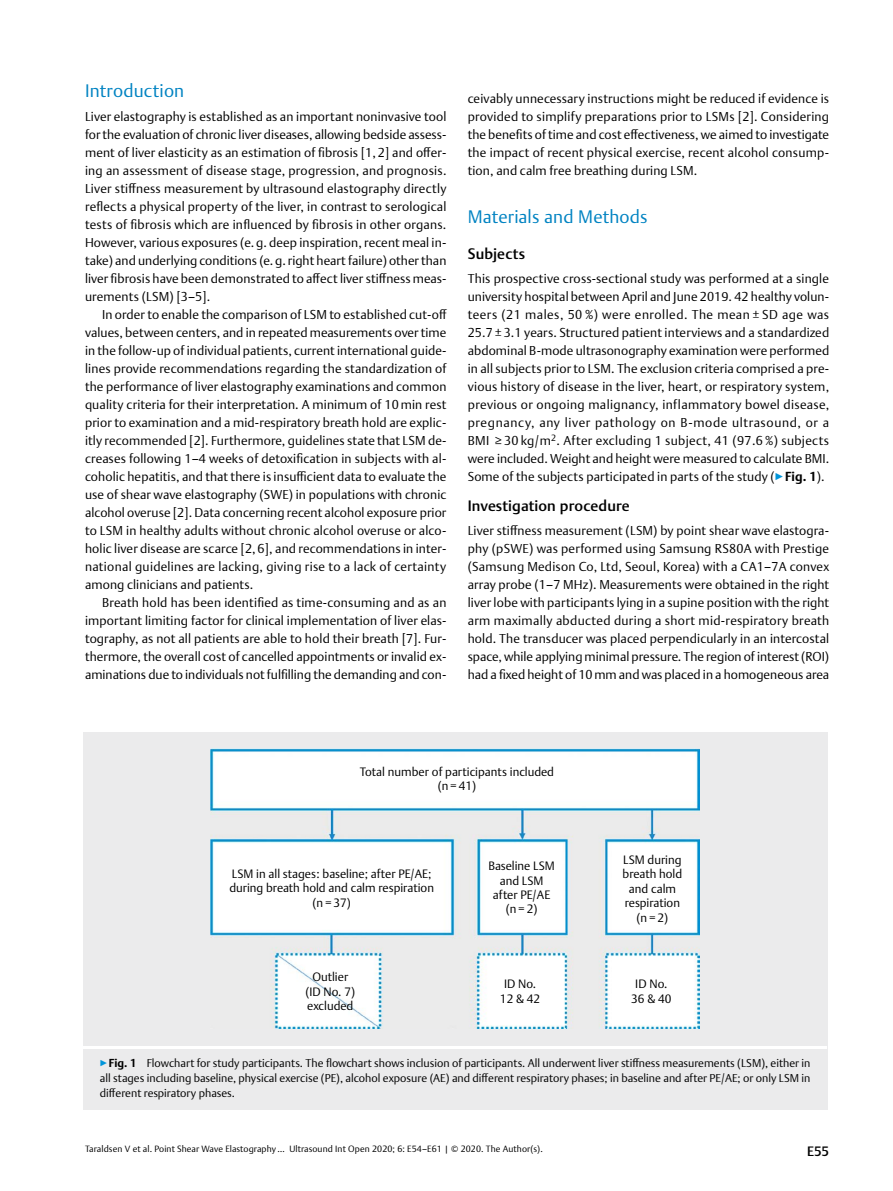
<style>
.page{position:relative;width:893px;height:1191px;background:#fff}
.page>*{position:absolute;margin:0;border:0;box-sizing:border-box;transform-origin:0 0}
.t1{font:300 18px "Thieme Argo 2011";letter-spacing:.01em;color:#0083c2}
.t2{font:500 15px "Thieme Argo 2011";letter-spacing:.01em;color:#000}
.t3{font:500 13.5px "Thieme Argo 2011";color:#000}
.t4{font:300 12.75px/18px "Thieme Argo 2011";letter-spacing:.005em;color:#000;text-align:justify}
.t5{font:300 12px/14.4px "Thieme Argo 2011";color:#000;text-align:center}
.t6{font:300 11.25px/15px "Thieme Argo 2011";color:#000;text-align:justify}
.t7{font:300 9px "Thieme Argo 2011";letter-spacing:.01em;color:#000}
.s1{color:#0095da}
.s2{font-weight:700}
</style>
<div class="page">
<div style="left:83px;top:1045px;width:744px;height:64px;background:#ebebec"></div>
<hr style="left:83px;top:1046px;width:744px;height:3px;background:#fff">
<div style="left:83px;top:731px;width:744px;height:314px;background:#ebebec"></div>
<img style="left:210px;top:748px;width:489px;height:280px">
<h1 class="t1" style="left:85px;top:79px;width:101px">Introduction</h1>
<p class="t4" style="left:85px;top:107px;width:363px">Liver elastography is established as an important noninvasive tool for the evaluation of chronic liver diseases, allowing bedside assess&shy;ment of liver elasticity as an estimation of fibrosis [1, 2] and offer&shy;ing an assessment of disease stage, progression, and prognosis.<br>Liver stiffness measurement by ultrasound elastography directly reflects a physical property of the liver, in contrast to serological tests of fibrosis which are influenced by fibrosis in other organs.<br>However, various exposures (e. g. deep inspiration, recent meal in&shy;take) and underlying conditions (e.g. right heart failure) other than liver fibrosis have been demonstrated to affect liver stiffness meas&shy;urements (LSM) [3–5].</p>
<p class="t4" style="left:85px;top:305px;width:363px;text-indent:17px">In order to enable the comparison of LSM to established cut-off values, between centers, and in repeated measurements over time in the follow-up of individual patients, current international guide&shy;lines provide recommendations regarding the standardization of the performance of liver elastography examinations and common quality criteria for their interpretation. A minimum of 10min rest prior to examination and a mid-respiratory breath hold are explic&shy;itly recommended [2]. Furthermore, guidelines state that LSM de&shy;creases following 1–4 weeks of detoxification in subjects with al&shy;coholic hepatitis, and that there is insufficient data to evaluate the use of shear wave elastography (SWE) in populations with chronic alcohol overuse [2]. Data concerning recent alcohol exposure prior to LSM in healthy adults without chronic alcohol overuse or alco&shy;holic liver disease are scarce [2, 6], and recommendations in inter&shy;national guidelines are lacking, giving rise to a lack of certainty among clinicians and patients.</p>
<p class="t4" style="left:85px;top:593px;width:363px;text-indent:17px">Breath hold has been identified as time-consuming and as an important limiting factor for clinical implementation of liver elas&shy;tography, as not all patients are able to hold their breath [7]. Fur&shy;thermore, the overall cost of cancelled appointments or invalid ex&shy;aminations due to individuals not fulfilling the demanding and con-</p>
<p class="t4" style="left:468px;top:89px;width:363px">ceivably unnecessary instructions might be reduced if evidence is provided to simplify preparations prior to LSMs [2]. Considering the benefits of time and cost effectiveness, we aimed to investigate the impact of recent physical exercise, recent alcohol consump&shy;tion, and calm free breathing during LSM.</p>
<h1 class="t1" style="left:468px;top:205px;width:181px">Materials and Methods</h1>
<p class="t2" style="left:468px;top:244px;width:59px">Subjects</p>
<p class="t4" style="left:468px;top:269px;width:363px">This prospective cross-sectional study was performed at a single university hospital between April and June 2019. 42 healthy volun&shy;teers (21 males, 50 %) were enrolled. The mean ± SD age was 25.7 ± 3.1 years. Structured patient interviews and a standardized abdominal B-mode ultrasonography examination were performed in all subjects prior to LSM. The exclusion criteria comprised a pre&shy;vious history of disease in the liver, heart, or respiratory system, previous or ongoing malignancy, inflammatory bowel disease, pregnancy, any liver pathology on B-mode ultrasound, or a BMI ≥ 30 kg/m<sup>2</sup>. After excluding 1 subject, 41 (97.6 %) subjects were included. Weight and height were measured to calculate BMI.<br>Some of the subjects participated in parts of the study (<span class="s1">▶</span><span class="s2">Fig. 1</span>).</p>
<p class="t2" style="left:468px;top:496px;width:164px">Investigation procedure</p>
<p class="t4" style="left:468px;top:521px;width:363px">Liver stiffness measurement (LSM) by point shear wave elastogra&shy;phy (pSWE) was performed using Samsung RS80A with Prestige (Samsung Medison Co, Ltd, Seoul, Korea) with a CA1–7A convex array probe (1–7 MHz). Measurements were obtained in the right liver lobe with participants lying in a supine position with the right arm maximally abducted during a short mid-respiratory breath hold. The transducer was placed perpendicularly in an intercostal space, while applying minimal pressure. The region of interest (ROI) had a fixed height of 10mm and was placed in a homogeneous area</p>
<p class="t5" style="left:360px;top:764px;width:196px">Total number of participants included (n = 41)</p>
<p class="t5" style="left:229px;top:866px;width:206px">LSM in all stages: baseline; after PE/AE; during breath hold and calm respiration (n = 37)</p>
<p class="t5" style="left:488px;top:858px;width:68px">Baseline LSM and LSM after PE/AE (n=2)</p>
<p class="t5" style="left:623px;top:852px;width:61px">LSM during breath hold and calm respiration (n=2)</p>
<p class="t5" style="left:305px;top:969px;width:51px">Outlier (ID No. 7) excluded</p>
<p class="t5" style="left:500px;top:976px;width:42px">ID No.<br>12 &amp; 42</p>
<p class="t5" style="left:631px;top:976px;width:42px">ID No.<br>36 &amp; 40</p>
<p class="t6" style="left:100px;top:1055px;width:712px"><span class="s1">▶</span><span class="s2">Fig. 1</span> Flowchart for study participants. The flowchart shows inclusion of participants. All underwent liver stiffness measurements (LSM), either in all stages including baseline, physical exercise (PE), alcohol exposure (AE) and different respiratory phases; in baseline and after PE/AE; or only LSM in different respiratory phases.</p>
<p class="t7" style="left:85px;top:1143px;width:459px">Taraldsen V et al. Point Shear Wave Elastography … Ultrasound Int Open 2020; 6: E54–E61 | © 2020. The Author(s).</p>
<p class="t3" style="left:807px;top:1142px;width:24px">E55</p>
</div>
